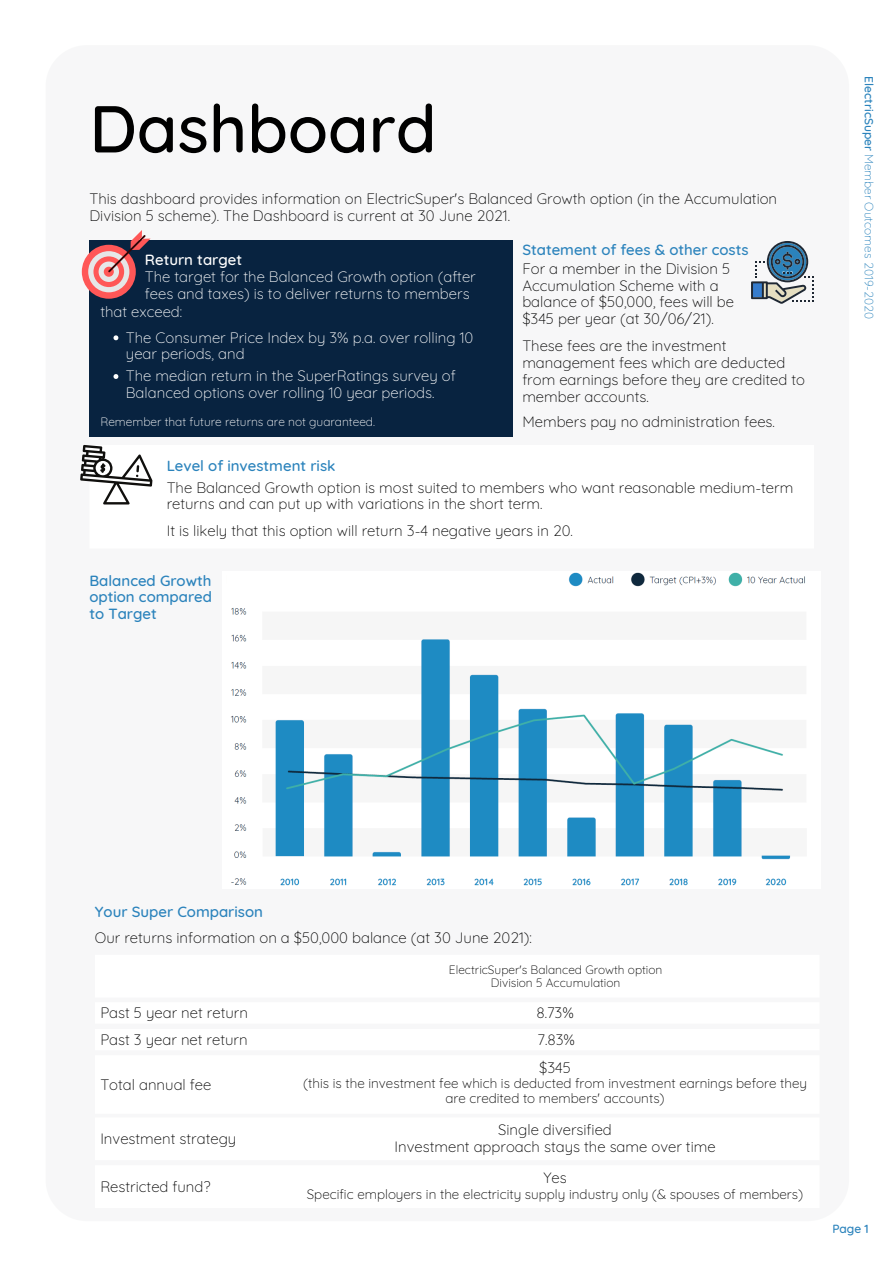
<style>
.page{position:relative;width:894px;height:1264px;background:#fff}
.page>*{position:absolute;margin:0;border:0;box-sizing:border-box;transform-origin:0 0}
.t1{font:500 66.15px "Quicksand";color:#000}
.t2{font:300 15px/17px "Quicksand";color:#000}
.t3{font:300 15px/17px "Quicksand";color:#fff}
.t4{font:500 15px "Quicksand";color:#2b83bc}
.t5{font:500 15px "Quicksand";color:#fff}
.t6{font:300 13.5px/14.7px "Quicksand";color:#000;text-align:center}
.t7{font:300 12px "Quicksand";color:#000}
.t8{font:300 12px "Quicksand";color:#fff}
.t9{font:300 12px "Quicksand";color:#2b83bc}
.t10{font:500 12px "Quicksand";color:#2b83bc}
.s1{font-weight:500}
</style>
<div class="page">
<div style="left:46px;top:45px;width:802px;height:1176px;background:#f7f7f8;border-radius:41px"></div>
<div style="left:89px;top:241px;width:424px;height:196px;background:#082340"></div>
<div style="left:82px;top:245px;width:54px;height:54px;background:#ff5757;border-radius:50%"></div>
<div style="left:88px;top:251px;width:41px;height:41px;background:#e6e7e8;border-radius:50%"></div>
<div style="left:93px;top:256px;width:31px;height:31px;background:#ff5757;border-radius:50%"></div>
<div style="left:99px;top:261px;width:20px;height:21px;background:#e6e7e8;border-radius:50%"></div>
<div style="left:104px;top:267px;width:10px;height:10px;background:#ff5757;border-radius:50%"></div>
<svg style="left:108px;top:230px;width:42px;height:42px"></svg>
<div style="left:89px;top:445px;width:724px;height:103px;background:#fff"></div>
<svg style="left:80px;top:445px;width:72px;height:59px"></svg>
<svg style="left:751px;top:241px;width:62px;height:63px"></svg>
<svg style="left:113px;top:335px;width:5px;height:5px"></svg>
<svg style="left:113px;top:374px;width:5px;height:5px"></svg>
<img style="left:231px;top:572px;width:574px;height:314px">
<div style="left:226px;top:571px;width:248px;height:23px;background:#fff"></div>
<div style="left:95px;top:954px;width:724px;height:43px;background:#fff"></div>
<div style="left:95px;top:1002px;width:724px;height:21px;background:#fff"></div>
<div style="left:95px;top:1028px;width:724px;height:22px;background:#fff"></div>
<div style="left:95px;top:1055px;width:724px;height:58px;background:#fff"></div>
<div style="left:95px;top:1117px;width:724px;height:43px;background:#fff"></div>
<div style="left:95px;top:1165px;width:724px;height:42px;background:#fff"></div>
<p class="t1" style="left:89px;top:86px;width:348px">Dashboard</p>
<p class="t2" style="left:89px;top:190px;width:689px">This dashboard provides information on ElectricSuper's Balanced Growth option (in the Accumulation<br>Division 5 scheme). The Dashboard is current at 30 June 2021.</p>
<p class="t4" style="left:522px;top:240px;width:228px">Statement of fees &amp; other costs</p>
<p class="t5" style="left:145px;top:250px;width:99px">Return target</p>
<p class="t3" style="left:145px;top:268px;width:332px">The target for the Balanced Growth option (after fees and taxes) is to deliver returns to members</p>
<p class="t2" style="left:522px;top:259px;width:213px">For a member in the Division 5<br>Accumulation Scheme with a balance of $50,000, fees will be $345 per year (at 30/06/21).</p>
<p class="t3" style="left:100px;top:303px;width:83px">that exceed:</p>
<p class="t3" style="left:126px;top:328px;width:349px">The Consumer Price Index by 3% p.a. over rolling 10 year periods, and</p>
<p class="t3" style="left:126px;top:367px;width:331px">The median return in the SuperRatings survey of<br>Balanced options over rolling 10 year periods.</p>
<p class="t8" style="left:100px;top:414px;width:276px">Remember that future returns are not guaranteed.</p>
<p class="t4" style="left:167px;top:456px;width:170px">Level of investment risk</p>
<p class="t2" style="left:522px;top:337px;width:284px">These fees are the investment management fees which are deducted from earnings before they are credited to member accounts.</p>
<p class="t2" style="left:522px;top:413px;width:254px">Members pay no administration fees.</p>
<p class="t2" style="left:167px;top:478px;width:628px;line-height:16.5px">The Balanced Growth option is most suited to members who want reasonable medium-term returns and can put up with variations in the short term.</p>
<p class="t2" style="left:167px;top:522px;width:407px">It is likely that this option will return 3-4 negative years in 20.</p>
<p class="t4" style="left:89px;top:570px;width:124px">Balanced Growth</p>
<p class="t4" style="left:89px;top:587px;width:124px">option compared</p>
<p class="t4" style="left:89px;top:604px;width:69px">to Target</p>
<p class="t9" style="left:876px;top:76px;width:244px;rotate:90deg"><span class="s1">ElectricSuper</span> Member Outcomes 2019-2020</p>
<p class="t4" style="left:95px;top:901px;width:170px">Your Super Comparison</p>
<p class="t2" style="left:95px;top:928px;width:438px">Our returns information on a $50,000 balance (at 30 June 2021):</p>
<p class="t2" style="left:100px;top:1004px;width:149px">Past 5 year net return</p>
<p class="t2" style="left:100px;top:1030px;width:149px">Past 3 year net return</p>
<p class="t2" style="left:100px;top:1075px;width:112px">Total annual fee</p>
<p class="t2" style="left:100px;top:1129px;width:137px">Investment strategy</p>
<p class="t2" style="left:100px;top:1177px;width:112px">Restricted fund?</p>
<p class="t7" style="left:449px;top:962px;width:215px">ElectricSuper's Balanced Growth option</p>
<p class="t7" style="left:491px;top:975px;width:131px">Division 5 Accumulation</p>
<p class="t2" style="left:536px;top:1004px;width:39px">8.73%</p>
<p class="t2" style="left:537px;top:1030px;width:39px">7.83%</p>
<p class="t2" style="left:539px;top:1058px;width:33px">$345</p>
<p class="t6" style="left:303px;top:1075px;width:505px">(this is the investment fee which is deducted from investment earnings before they are credited to members' accounts)</p>
<p class="t2" style="left:498px;top:1121px;width:115px">Single diversified</p>
<p class="t2" style="left:394px;top:1138px;width:322px">Investment approach stays the same over time</p>
<p class="t2" style="left:543px;top:1169px;width:25px">Yes</p>
<p class="t6" style="left:307px;top:1186px;width:498px">Specific employers in the electricity supply industry only (&amp; spouses of members)</p>
<p class="t10" style="left:832px;top:1220px;width:38px">Page 1</p>
</div>
